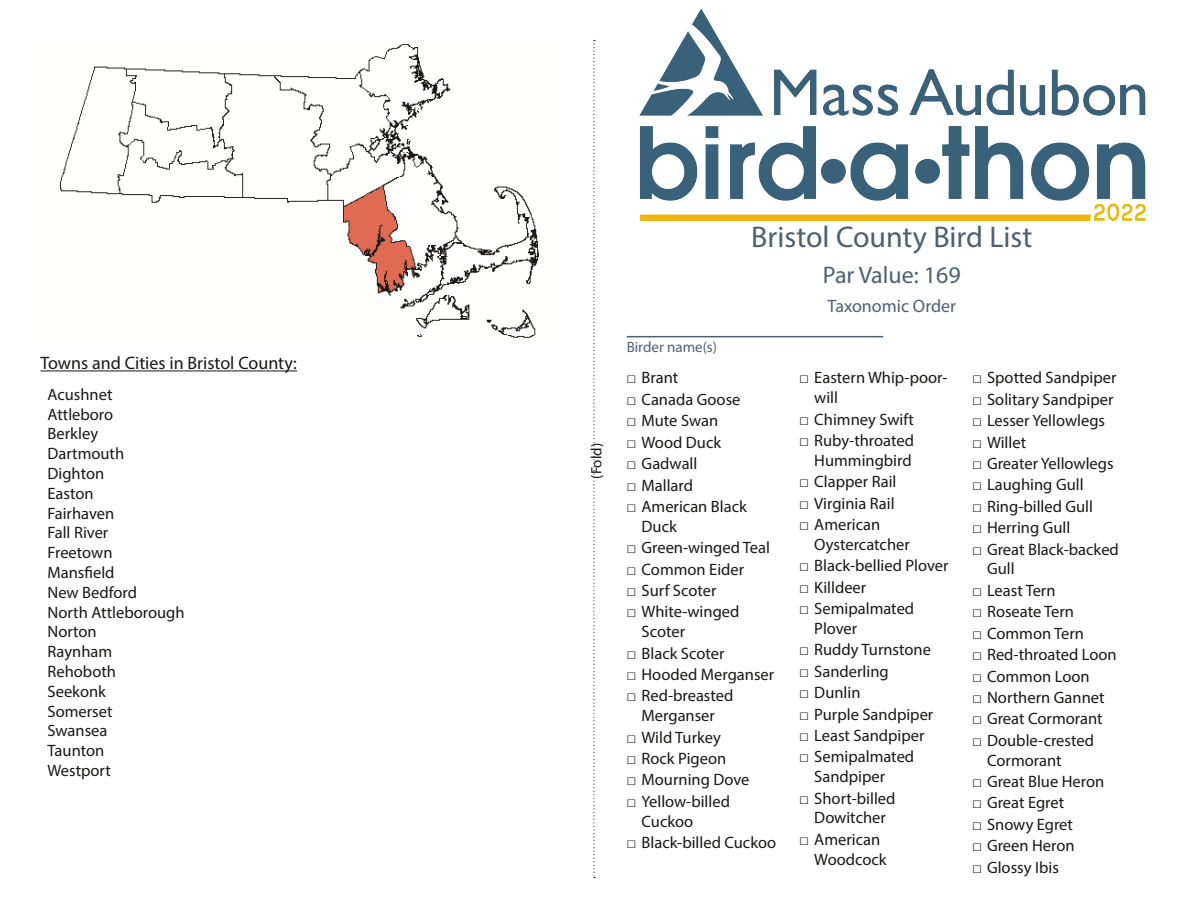
<style>
.page{position:relative;width:1188px;height:918px;background:#fff}
.page>*{position:absolute;margin:0;border:0;box-sizing:border-box;transform-origin:0 0}
.t1{font:30px "Myriad Pro";color:#4e606f}
.t2{font:24px "Myriad Pro";color:#4e606f}
.t3{font:18px "Myriad Pro";color:#181817}
.t4{font:18px "Myriad Pro";color:#4e606f}
.t5{font:16.5px/19.8px "Myriad Pro";color:#181817}
.t6{font:15px "Myriad Pro";color:#4e606f}
.t7{font:15px "Myriad Pro";color:#181817}
.s1{font-family:"Times New Roman"}
</style>
<div class="page">
<hr style="left:627px;top:336px;width:256px;height:1px;background:#4e606f">
<svg style="left:593px;top:40px;width:2px;height:838px"></svg>
<img style="left:60px;top:44px;width:479px;height:294px">
<hr style="left:40px;top:370px;width:257px;height:1px;background:#181817">
<img style="left:639px;top:8px;width:507px;height:213px">
<p class="t3" style="left:40px;top:352px;width:258px">Towns and Cities in Bristol County:</p>
<p class="t5" style="left:48px;top:384px;width:139px">Acushnet<br>Attleboro<br>Berkley<br>Dartmouth<br>Dighton<br>Easton<br>Fairhaven<br>Fall River<br>Freetown<br>Mansfield<br>New Bedford<br>North Attleborough<br>Norton<br>Raynham<br>Rehoboth<br>Seekonk<br>Somerset<br>Swansea<br>Taunton<br>Westport</p>
<p class="t7" style="left:587px;top:479px;width:37px;rotate:-90deg">(Fold)</p>
<h1 class="t1" style="left:751px;top:218px;width:283px">Bristol County Bird List</h1>
<h2 class="t2" style="left:823px;top:260px;width:139px">Par Value: 169</h2>
<p class="t6" style="left:627px;top:337px;width:92px">Birder name(s)</p>
<p class="t5" style="left:627px;top:368px;width:53px"><span class="s1">□</span> Brant</p>
<p class="t5" style="left:627px;top:389px;width:115px"><span class="s1">□</span> Canada Goose</p>
<p class="t5" style="left:627px;top:411px;width:93px"><span class="s1">□</span> Mute Swan</p>
<p class="t5" style="left:627px;top:432px;width:96px"><span class="s1">□</span> Wood Duck</p>
<p class="t5" style="left:627px;top:453px;width:72px"><span class="s1">□</span> Gadwall</p>
<p class="t5" style="left:627px;top:475px;width:68px"><span class="s1">□</span> Mallard</p>
<p class="t5" style="left:642px;top:496px;width:107px;text-indent:-15px"><span class="s1">□</span> American Black<br>Duck</p>
<p class="t5" style="left:627px;top:537px;width:145px"><span class="s1">□</span> Green-winged Teal</p>
<p class="t5" style="left:627px;top:559px;width:119px"><span class="s1">□</span> Common Eider</p>
<p class="t5" style="left:627px;top:580px;width:92px"><span class="s1">□</span> Surf Scoter</p>
<p class="t5" style="left:642px;top:602px;width:99px;text-indent:-15px"><span class="s1">□</span> White-winged<br>Scoter</p>
<p class="t5" style="left:627px;top:643px;width:100px"><span class="s1">□</span> Black Scoter</p>
<p class="t5" style="left:627px;top:664px;width:149px"><span class="s1">□</span> Hooded Merganser</p>
<p class="t5" style="left:627px;top:686px;width:108px;text-align:center"><span class="s1">□</span> Red-breasted<br>Merganser</p>
<p class="t5" style="left:627px;top:727px;width:96px"><span class="s1">□</span> Wild Turkey</p>
<p class="t5" style="left:627px;top:748px;width:101px"><span class="s1">□</span> Rock Pigeon</p>
<p class="t5" style="left:627px;top:770px;width:124px"><span class="s1">□</span> Mourning Dove</p>
<p class="t5" style="left:642px;top:791px;width:90px;text-indent:-15px"><span class="s1">□</span> Yellow-billed<br>Cuckoo</p>
<p class="t5" style="left:627px;top:832px;width:151px"><span class="s1">□</span> Black-billed Cuckoo</p>
<p class="t4" style="left:828px;top:295px;width:130px">Taxonomic Order</p>
<p class="t5" style="left:814px;top:368px;width:135px;text-indent:-15px"><span class="s1">□</span> Eastern Whip-poor&shy;will</p>
<p class="t5" style="left:799px;top:409px;width:116px"><span class="s1">□</span> Chimney Swift</p>
<p class="t5" style="left:799px;top:430px;width:116px;text-align:right"><span class="s1">□</span> Ruby-throated<br>Hummingbird</p>
<p class="t5" style="left:799px;top:472px;width:99px"><span class="s1">□</span> Clapper Rail</p>
<p class="t5" style="left:799px;top:493px;width:97px"><span class="s1">□</span> Virginia Rail</p>
<p class="t5" style="left:814px;top:514px;width:97px;text-indent:-15px"><span class="s1">□</span> American<br>Oystercatcher</p>
<p class="t5" style="left:799px;top:556px;width:151px"><span class="s1">□</span> Black-bellied Plover</p>
<p class="t5" style="left:799px;top:577px;width:68px"><span class="s1">□</span> Killdeer</p>
<p class="t5" style="left:814px;top:598px;width:101px;text-indent:-15px"><span class="s1">□</span> Semipalmated<br>Plover</p>
<p class="t5" style="left:799px;top:640px;width:133px"><span class="s1">□</span> Ruddy Turnstone</p>
<p class="t5" style="left:799px;top:661px;width:91px"><span class="s1">□</span> Sanderling</p>
<p class="t5" style="left:799px;top:682px;width:63px"><span class="s1">□</span> Dunlin</p>
<p class="t5" style="left:799px;top:704px;width:136px"><span class="s1">□</span> Purple Sandpiper</p>
<p class="t5" style="left:799px;top:725px;width:127px"><span class="s1">□</span> Least Sandpiper</p>
<p class="t5" style="left:814px;top:747px;width:101px;text-indent:-15px"><span class="s1">□</span> Semipalmated<br>Sandpiper</p>
<p class="t5" style="left:799px;top:788px;width:98px;text-align:center"><span class="s1">□</span> Short-billed<br>Dowitcher</p>
<p class="t5" style="left:814px;top:829px;width:74px;text-indent:-15px"><span class="s1">□</span> American<br>Woodcock</p>
<p class="t5" style="left:972px;top:368px;width:146px"><span class="s1">□</span> Spotted Sandpiper</p>
<p class="t5" style="left:972px;top:389px;width:143px"><span class="s1">□</span> Solitary Sandpiper</p>
<p class="t5" style="left:972px;top:410px;width:135px"><span class="s1">□</span> Lesser Yellowlegs</p>
<p class="t5" style="left:972px;top:432px;width:56px"><span class="s1">□</span> Willet</p>
<p class="t5" style="left:972px;top:453px;width:143px"><span class="s1">□</span> Greater Yellowlegs</p>
<p class="t5" style="left:972px;top:475px;width:113px"><span class="s1">□</span> Laughing Gull</p>
<p class="t5" style="left:972px;top:496px;width:122px"><span class="s1">□</span> Ring-billed Gull</p>
<p class="t5" style="left:972px;top:518px;width:100px"><span class="s1">□</span> Herring Gull</p>
<p class="t5" style="left:987px;top:539px;width:133px;text-indent:-15px"><span class="s1">□</span> Great Black-backed<br>Gull</p>
<p class="t5" style="left:972px;top:580px;width:85px"><span class="s1">□</span> Least Tern</p>
<p class="t5" style="left:972px;top:602px;width:104px"><span class="s1">□</span> Roseate Tern</p>
<p class="t5" style="left:972px;top:623px;width:113px"><span class="s1">□</span> Common Tern</p>
<p class="t5" style="left:972px;top:644px;width:146px"><span class="s1">□</span> Red-throated Loon</p>
<p class="t5" style="left:972px;top:666px;width:119px"><span class="s1">□</span> Common Loon</p>
<p class="t5" style="left:972px;top:687px;width:134px"><span class="s1">□</span> Northern Gannet</p>
<p class="t5" style="left:972px;top:709px;width:132px"><span class="s1">□</span> Great Cormorant</p>
<p class="t5" style="left:987px;top:730px;width:108px;text-indent:-15px"><span class="s1">□</span> Double-crested<br>Cormorant</p>
<p class="t5" style="left:972px;top:771px;width:134px"><span class="s1">□</span> Great Blue Heron</p>
<p class="t5" style="left:972px;top:793px;width:94px"><span class="s1">□</span> Great Egret</p>
<p class="t5" style="left:972px;top:814px;width:102px"><span class="s1">□</span> Snowy Egret</p>
<p class="t5" style="left:972px;top:836px;width:104px"><span class="s1">□</span> Green Heron</p>
<p class="t5" style="left:972px;top:857px;width:88px"><span class="s1">□</span> Glossy Ibis</p>
</div>
